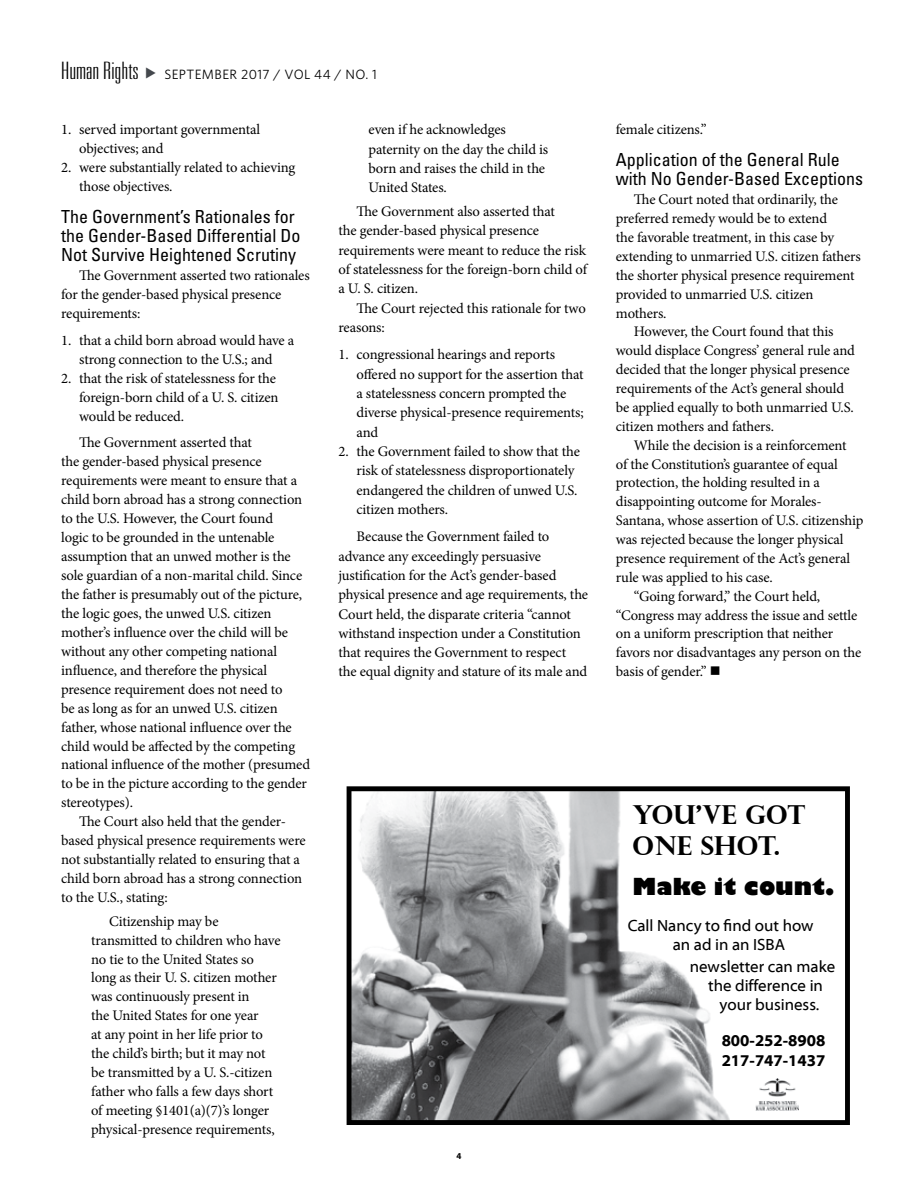
<style>
.page{position:relative;width:918px;height:1188px;background:#fff}
.page>*{position:absolute;margin:0;border:0;box-sizing:border-box;transform-origin:0 0}
.t1{font:700 26.1px/31.3px "Perpetua Titling";color:#000}
.t2{font:100 ultra-condensed 24px "Univers LT Std";color:#000;scale:1.41 1}
.t3{font:800 22.95px "Gill Sans";color:#000}
.t4{font:condensed 18px/18.9px "Univers LT Std";color:#000}
.t5{font:16.35px/19.6px "Myriad Web Pro";color:#000;text-align:center}
.t6{font:700 16.35px/19.6px "Myriad Web Pro";color:#000}
.t7{font:14.7px/19.4px "Minion Pro";letter-spacing:-.01em;color:#000}
.t8{font:13.5px "Whitney";letter-spacing:.03em;color:#000}
.t9{font:700 9px "Myriad Pro";color:#000}
</style>
<div class="page">
<svg style="left:347px;top:786px;width:503px;height:339px"></svg>
<img style="left:756px;top:1078px;width:42px;height:33px">
<h2 class="t2" style="left:61px;top:58px;width:56px">Human Rights</h2>
<p class="t8" style="left:164px;top:65px;width:214px">SEPTEMBER 2017 / VOL 44 / NO. 1</p>
<p class="t7" style="left:79px;top:120px;width:182px;line-height:18.9px;text-indent:-18px">1. served important governmental objectives; and</p>
<p class="t7" style="left:79px;top:158px;width:218px;line-height:18.9px;text-indent:-18px">2. were substantially related to achieving those objectives.</p>
<p class="t4" style="left:61px;top:207px;width:241px">The Government’s Rationales for the Gender-Based Differential Do<br>Not Survive Heightened Scrutiny</p>
<p class="t7" style="left:61px;top:266px;width:250px;line-height:18.9px;text-indent:18px">The Government asserted two rationales for the gender-based physical presence requirements:</p>
<p class="t7" style="left:61px;top:331px;width:235px;line-height:18.9px;text-align:center">1. that a child born abroad would have a strong connection to the U.S.; and</p>
<p class="t7" style="left:79px;top:369px;width:201px;line-height:18.9px;text-indent:-18px">2. that the risk of statelessness for the foreign-born child of a U. S. citizen would be reduced.</p>
<p class="t7" style="left:79px;top:433px;width:174px">The Government asserted that</p>
<p class="t7" style="left:61px;top:452px;width:202px">the gender-based physical presence</p>
<p class="t7" style="left:61px;top:471px;width:237px">requirements were meant to ensure that a</p>
<p class="t7" style="left:61px;top:490px;width:242px">child born abroad has a strong connection</p>
<p class="t7" style="left:61px;top:509px;width:213px">to the U.S. However, the Court found</p>
<p class="t7" style="left:61px;top:528px;width:215px">logic to be grounded in the untenable</p>
<p class="t7" style="left:61px;top:547px;width:231px">assumption that an unwed mother is the</p>
<p class="t7" style="left:61px;top:566px;width:243px">sole guardian of a non-marital child. Since</p>
<p class="t7" style="left:61px;top:585px;width:242px">the father is presumably out of the picture,</p>
<p class="t7" style="left:61px;top:604px;width:212px">the logic goes, the unwed U.S. citizen</p>
<p class="t7" style="left:61px;top:623px;width:228px">mother’s influence over the child will be</p>
<p class="t7" style="left:61px;top:641px;width:217px">without any other competing national</p>
<p class="t7" style="left:61px;top:660px;width:208px">influence, and therefore the physical</p>
<p class="t7" style="left:61px;top:679px;width:223px">presence requirement does not need to</p>
<p class="t7" style="left:61px;top:698px;width:218px">be as long as for an unwed U.S. citizen</p>
<p class="t7" style="left:61px;top:717px;width:232px">father, whose national influence over the</p>
<p class="t7" style="left:61px;top:736px;width:236px">child would be affected by the competing</p>
<p class="t7" style="left:61px;top:755px;width:250px">national influence of the mother (presumed</p>
<p class="t7" style="left:61px;top:774px;width:247px">to be in the picture according to the gender</p>
<p class="t7" style="left:61px;top:793px;width:73px">stereotypes).</p>
<p class="t7" style="left:79px;top:812px;width:208px">The Court also held that the gender-</p>
<p class="t7" style="left:61px;top:831px;width:246px">based physical presence requirements were</p>
<p class="t7" style="left:61px;top:850px;width:240px">not substantially related to ensuring that a</p>
<p class="t7" style="left:61px;top:869px;width:242px">child born abroad has a strong connection</p>
<p class="t7" style="left:61px;top:888px;width:108px">to the U.S., stating:</p>
<p class="t7" style="left:91px;top:912px;width:191px;line-height:18.9px;text-indent:18px">Citizenship may be transmitted to children who have no tie to the United States so long as their U. S. citizen mother was continuously present in<br>the United States for one year<br>at any point in her life prior to the child’s birth; but it may not be transmitted by a U. S.-citizen father who falls a few days short of meeting §1401(a)(7)’s longer physical-presence requirements,</p>
<p class="t7" style="left:369px;top:120px;width:181px">even if he acknowledges paternity on the day the child is born and raises the child in the<br>United States.</p>
<p class="t7" style="left:339px;top:202px;width:250px;text-indent:18px">The Government also asserted that<br>the gender-based physical presence requirements were meant to reduce the risk of statelessness for the foreign-born child of a U. S. citizen.</p>
<p class="t7" style="left:339px;top:298px;width:249px;text-indent:18px">The Court rejected this rationale for two reasons:</p>
<p class="t7" style="left:357px;top:345px;width:229px;text-indent:-18px">1. congressional hearings and reports offered no support for the assertion that a statelessness concern prompted the diverse physical-presence requirements; and</p>
<p class="t7" style="left:357px;top:442px;width:225px;text-indent:-18px">2. the Government failed to show that the risk of statelessness disproportionately endangered the children of unwed U.S. citizen mothers.</p>
<p class="t7" style="left:339px;top:527px;width:251px;text-indent:18px">Because the Government failed to advance any exceedingly persuasive justification for the Act’s gender -based physical presence and age requirements, the Court held, the disparate criteria “cannot withstand inspection under a Constitution that requires the Government to respect<br>the equal dignity and stature of its male and</p>
<p class="t9" style="left:457px;top:1150px;width:6px">4</p>
<p class="t7" style="left:616px;top:120px;width:92px">female citizens.”</p>
<p class="t4" style="left:616px;top:150px;width:249px">Application of the General Rule with No Gender-Based Exceptions</p>
<p class="t7" style="left:634px;top:190px;width:206px">The Court noted that ordinarily, the</p>
<p class="t7" style="left:616px;top:209px;width:213px">preferred remedy would be to extend</p>
<p class="t7" style="left:616px;top:228px;width:220px">the favorable treatment, in this case by</p>
<p class="t7" style="left:616px;top:247px;width:246px">extending to unmarried U.S. citizen fathers</p>
<p class="t7" style="left:616px;top:265px;width:240px">the shorter physical presence requirement</p>
<p class="t7" style="left:616px;top:284px;width:199px">provided to unmarried U.S. citizen</p>
<p class="t7" style="left:616px;top:303px;width:52px">mothers.</p>
<p class="t7" style="left:634px;top:322px;width:201px">However, the Court found that this</p>
<p class="t7" style="left:616px;top:341px;width:241px">would displace Congress’ general rule and</p>
<p class="t7" style="left:616px;top:360px;width:235px">decided that the longer physical presence</p>
<p class="t7" style="left:616px;top:379px;width:230px">requirements of the Act’s general should</p>
<p class="t7" style="left:616px;top:398px;width:239px">be applied equally to both unmarried U.S.</p>
<p class="t7" style="left:616px;top:416px;width:160px">citizen mothers and fathers.</p>
<p class="t7" style="left:634px;top:435px;width:214px">While the decision is a reinforcement</p>
<p class="t7" style="left:616px;top:454px;width:223px">of the Constitution’s guarantee of equal</p>
<p class="t7" style="left:616px;top:473px;width:205px">protection, the holding resulted in a</p>
<p class="t7" style="left:616px;top:492px;width:207px">disappointing outcome for Morales-</p>
<p class="t7" style="left:616px;top:511px;width:249px">Santana, whose assertion of U.S. citizenship</p>
<p class="t7" style="left:616px;top:530px;width:229px">was rejected because the longer physical</p>
<p class="t7" style="left:616px;top:549px;width:236px">presence requirement of the Act’s general</p>
<p class="t7" style="left:616px;top:568px;width:158px">rule was applied to his case.</p>
<p class="t7" style="left:634px;top:586px;width:188px">“Going forward,” the Court held,</p>
<p class="t7" style="left:616px;top:605px;width:243px">“Congress may address the issue and settle</p>
<p class="t7" style="left:616px;top:624px;width:219px">on a uniform prescription that neither</p>
<p class="t7" style="left:616px;top:643px;width:247px">favors nor disadvantages any person on the</p>
<p class="t7" style="left:616px;top:662px;width:106px">basis of gender.” ■</p>
<h1 class="t1" style="left:633px;top:798px;width:174px">YOU’VE GOT<br>ONE SHOT.</h1>
<h3 class="t3" style="left:633px;top:872px;width:203px">Make it count.</h3>
<p class="t5" style="left:673px;top:916px;width:142px;text-align:left;text-indent:-45px">Call Nancy to find out how an ad in an ISBA</p>
<p class="t5" style="left:690px;top:957px;width:147px">newsletter can make</p>
<p class="t5" style="left:708px;top:976px;width:116px">the difference in your business.</p>
<p class="t6" style="left:722px;top:1031px;width:105px">800-252-8908<br>217-747-1437</p>
</div>
